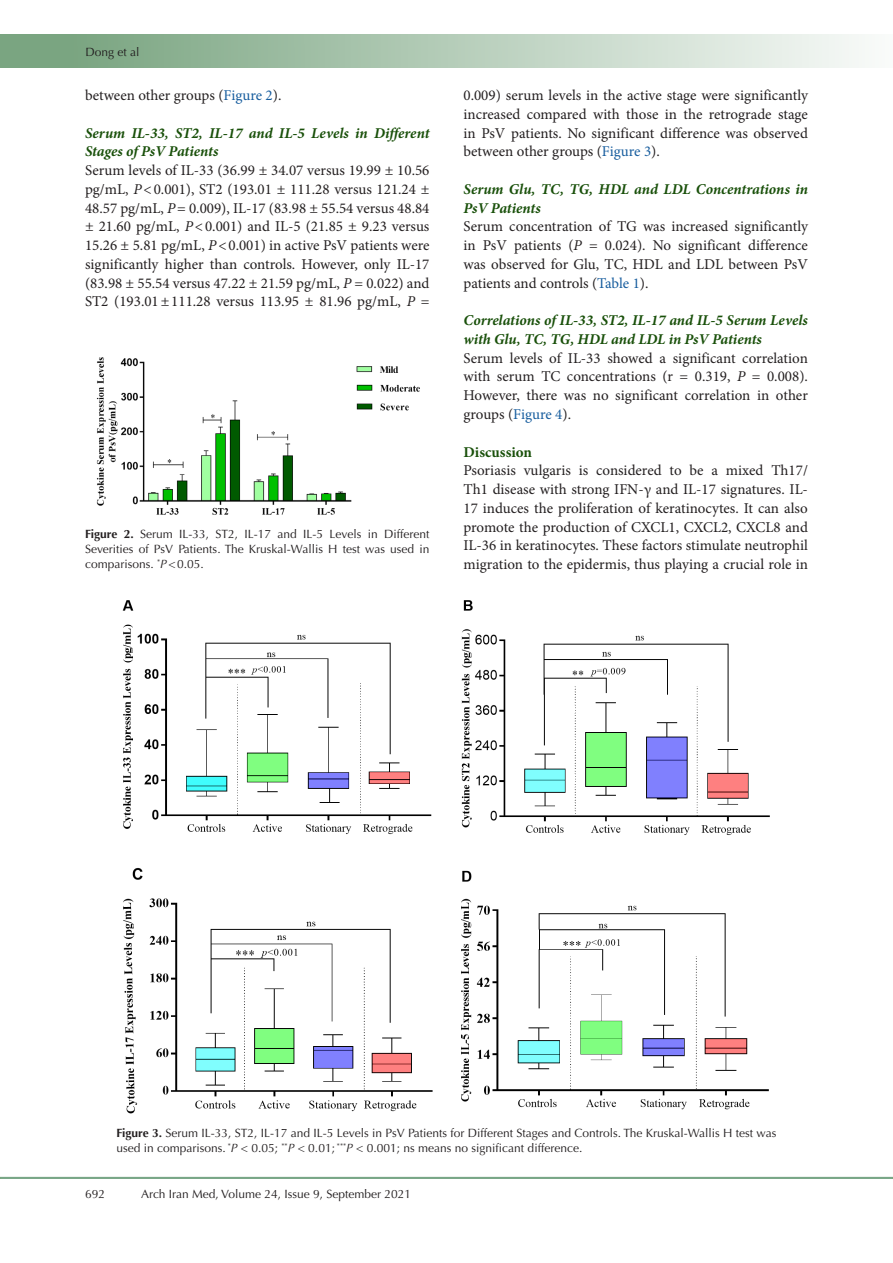
<style>
.page{position:relative;width:893px;height:1263px;background:#fff}
.page>*{position:absolute;margin:0;border:0;box-sizing:border-box;transform-origin:0 0}
.t1{font:15px/18.8px "Minion Pro";color:#231f20;text-align:justify}
.t2{font:italic 700 15px/18.8px "Minion Pro";color:#19500a}
.t3{font:700 15px "Minion Pro";color:#19500a}
.t4{font:12px/15px "Optima LT Std";color:#231f20;text-align:justify}
.s1{color:#175d9e}
.s2{font-style:italic}
.s3{font-weight:700}
</style>
<div class="page">
<div style="left:0;top:1177px;width:893px;height:2px;background:#0099e5;border:1px solid #7aa581"></div>
<div style="left:0;top:35px;width:893px;height:33px;background:linear-gradient(to right,#719f78,#f9fbf9)"></div>
<img style="left:96px;top:357px;width:324px;height:158px">
<img style="left:122px;top:600px;width:648px;height:514px">
<p class="t4" style="left:85px;top:45px;width:56px">Dong et al</p>
<p class="t1" style="left:85px;top:86px;width:198px">between other groups (<span class="s1">Figure 2</span>).</p>
<p class="t2" style="left:85px;top:123px;width:346px">Serum IL-33, ST2, IL-17 and IL-5 Levels in Different<br>Stages of PsV Patients</p>
<p class="t1" style="left:85px;top:161px;width:346px">Serum levels of IL-33 (36.99 ± 34.07 versus 19.99 ± 10.56 pg/mL, <span class="s2">P</span>&lt;0.001), ST2 (193.01 ± 111.28 versus 121.24 ± 48.57 pg/mL, <span class="s2">P</span>= 0.009), IL-17 (83.98 ± 55.54 versus 48.84 ± 21.60 pg/mL, <span class="s2">P</span>&lt;0.001) and IL-5 (21.85 ± 9.23 versus 15.26 ± 5.81 pg/mL, <span class="s2">P</span>&lt;0.001) in active PsV patients were significantly higher than controls. However, only IL-17 (83.98 ± 55.54 versus 47.22 ± 21.59 pg/mL, <span class="s2">P</span> = 0.022) and ST2 (193.01±111.28 versus 113.95 ± 81.96 pg/mL, <span class="s2">P</span> =</p>
<p class="t4" style="left:85px;top:527px;width:346px"><span class="s3">Figure 2.</span> Serum IL-33, ST2, IL-17 and IL-5 Levels in Different Severities of PsV Patients. The Kruskal-Wallis H test was used in comparisons. <sup>*</sup><span class="s2">P</span>&lt;0.05.</p>
<p class="t1" style="left:463px;top:86px;width:346px">0.009) serum levels in the active stage were significantly increased compared with those in the retrograde stage in PsV patients. No significant difference was observed between other groups (<span class="s1">Figure 3</span>).</p>
<p class="t2" style="left:463px;top:180px;width:346px">Serum Glu, TC, TG, HDL and LDL Concentrations in<br>PsV Patients</p>
<p class="t1" style="left:463px;top:217px;width:346px">Serum concentration of TG was increased significantly in PsV patients (<span class="s2">P</span> = 0.024). No significant difference was observed for Glu, TC, HDL and LDL between PsV patients and controls (<span class="s1">Table 1</span>).</p>
<p class="t2" style="left:463px;top:311px;width:346px">Correlations of IL-33, ST2, IL-17 and IL-5 Serum Levels with Glu, TC, TG, HDL and LDL in PsV Patients</p>
<p class="t1" style="left:463px;top:349px;width:346px">Serum levels of IL-33 showed a significant correlation with serum TC concentrations (r = 0.319, <span class="s2">P</span> = 0.008).<br>However, there was no significant correlation in other groups (<span class="s1">Figure 4</span>).</p>
<p class="t3" style="left:463px;top:441px;width:70px">Discussion</p>
<p class="t1" style="left:463px;top:461px;width:346px">Psoriasis vulgaris is considered to be a mixed Th17/ Th1 disease with strong IFN-γ and IL-17 signatures. IL-17 induces the proliferation of keratinocytes. It can also promote the production of CXCL1, CXCL2, CXCL8 and IL-36 in keratinocytes. These factors stimulate neutrophil migration to the epidermis, thus playing a crucial role in</p>
<p class="t4" style="left:116px;top:1125px;width:661px"><span class="s3">Figure 3.</span> Serum IL-33, ST2, IL-17 and IL-5 Levels in PsV Patients for Different Stages and Controls. The Kruskal-Wallis H test was used in comparisons. <sup>*</sup><span class="s2">P</span> &lt; 0.05; <sup>**</sup><span class="s2">P</span> &lt; 0.01; <sup>***</sup><span class="s2">P</span> &lt; 0.001; ns means no significant difference.</p>
<p class="t4" style="left:85px;top:1187px;width:22px">692</p>
<p class="t4" style="left:141px;top:1187px;width:271px">Arch Iran Med, Volume 24, Issue 9, September 2021</p>
</div>
